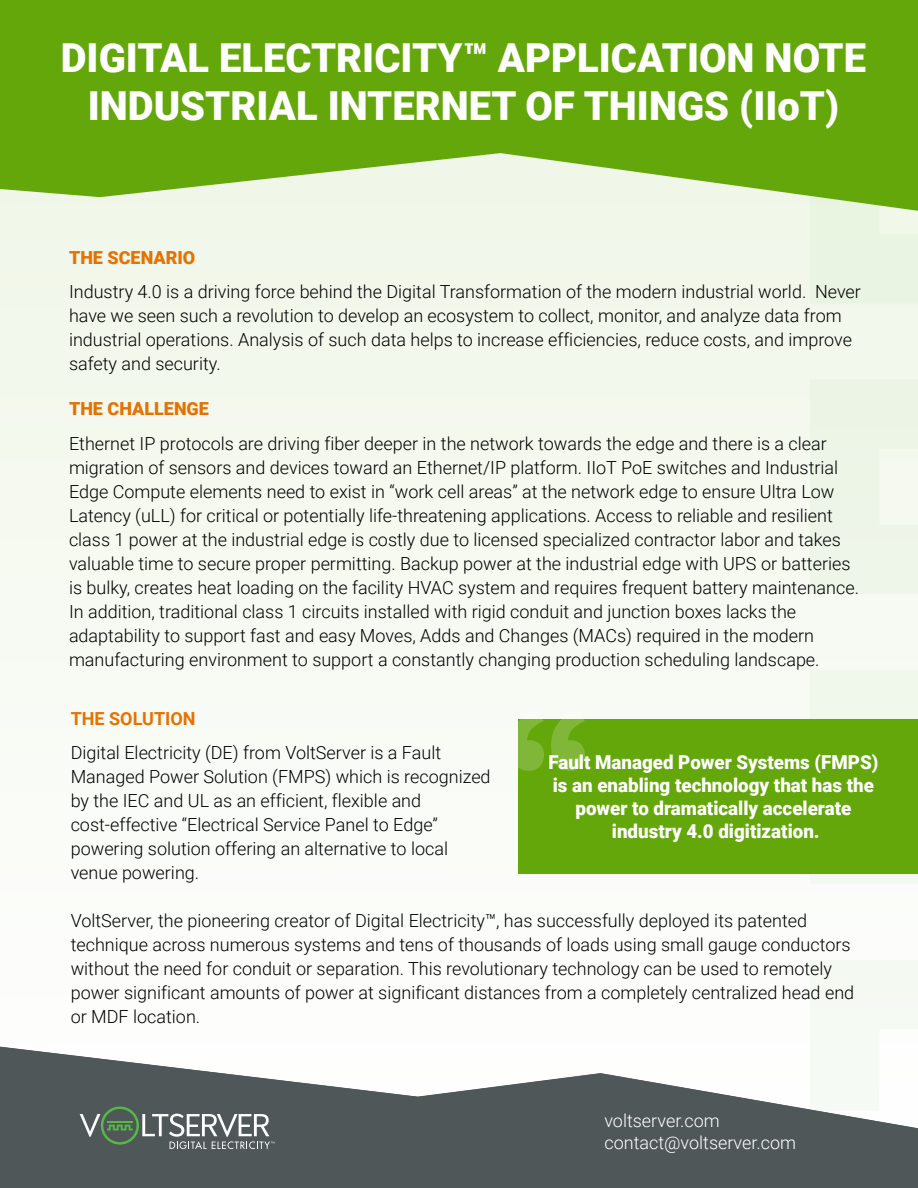
<style>
.page{position:relative;width:918px;height:1188px;background:#fff}
.page>*{position:absolute;margin:0;border:0;box-sizing:border-box;transform-origin:0 0}
.t1{font:146.4px "Source Code Variable";color:#fff}
.t2{font:900 39.9px/48px "Roboto";color:#fff;text-align:center}
.t3{font:900 19.2px/23.1px "Roboto";color:#fff;text-align:center}
.t4{font:300 18px/24px "Roboto";color:#000}
.t5{font:300 18px/21.6px "Roboto";color:#fff}
.t6{font:900 18px "Roboto";color:#e57200}
.t7{font:700 18px "Roboto";color:#e57200}
</style>
<div class="page">
<div style="left:0;top:127px;width:918px;height:1001px;background:#f7faf2"></div>
<div style="left:0;top:0;width:918px;height:140px;background:#64a70b"></div>
<svg style="left:810px;top:212px;width:108px;height:832px"></svg>
<svg style="left:0;top:140px;width:918px;height:72px;fill:#64a70b"></svg>
<div style="left:518px;top:720px;width:400px;height:154px;background:#64a70b"></div>
<svg style="left:0;top:1044px;width:918px;height:144px;fill:#505759"></svg>
<svg style="left:80px;top:1106px;width:195px;height:43px;background:#6c7672"></svg>
<h2 class="t2" style="left:61px;top:32px;width:807px">DIGITAL ELECTRICITY™ APPLICATION NOTE<br>INDUSTRIAL INTERNET OF THINGS (IIoT)</h2>
<p class="t6" style="left:69px;top:245px;width:128px">THE SCENARIO</p>
<p class="t4" style="left:69px;top:279px;width:793px">Industry 4.0 is a driving force behind the Digital Transformation of the modern industrial world. Never have we seen such a revolution to develop an ecosystem to collect, monitor, and analyze data from industrial operations. Analysis of such data helps to increase efficiencies, reduce costs, and improve safety and security.</p>
<p class="t6" style="left:69px;top:396px;width:142px">THE CHALLENGE</p>
<p class="t4" style="left:69px;top:431px;width:791px">Ethernet IP protocols are driving fiber deeper in the network towards the edge and there is a clear migration of sensors and devices toward an Ethernet/IP platform. IIoT PoE switches and Industrial Edge Compute elements need to exist in “work cell areas” at the network edge to ensure Ultra Low Latency (uLL) for critical or potentially life-threatening applications. Access to reliable and resilient class 1 power at the industrial edge is costly due to licensed specialized contractor labor and takes valuable time to secure proper permitting. Backup power at the industrial edge with UPS or batteries is bulky, creates heat loading on the facility HVAC system and requires frequent battery maintenance.<br>In addition, traditional class 1 circuits installed with rigid conduit and junction boxes lacks the adaptability to support fast and easy Moves, Adds and Changes (MACs) required in the modern manufacturing environment to support a constantly changing production scheduling landscape.</p>
<h1 class="t1" style="left:505px;top:655px;width:89px">“</h1>
<p class="t7" style="left:71px;top:706px;width:126px">THE SOLUTION</p>
<p class="t4" style="left:71px;top:740px;width:421px">Digital Electricity (DE) from VoltServer is a Fault Managed Power Solution (FMPS) which is recognized by the IEC and UL as an efficient, flexible and cost-effective “Electrical Service Panel to Edge” powering solution offering an alternative to local venue powering.</p>
<p class="t4" style="left:71px;top:908px;width:785px">VoltServer, the pioneering creator of Digital Electricity™, has successfully deployed its patented technique across numerous systems and tens of thousands of loads using small gauge conductors without the need for conduit or separation. This revolutionary technology can be used to remotely power significant amounts of power at significant distances from a completely centralized head end or MDF location.</p>
<p class="t3" style="left:548px;top:750px;width:331px">Fault Managed Power Systems (FMPS) is an enabling technology that has the power to dramatically accelerate industry 4.0 digitization.</p>
<p class="t5" style="left:604px;top:1109px;width:193px">voltserver.com contact@voltserver.com</p>
</div>
